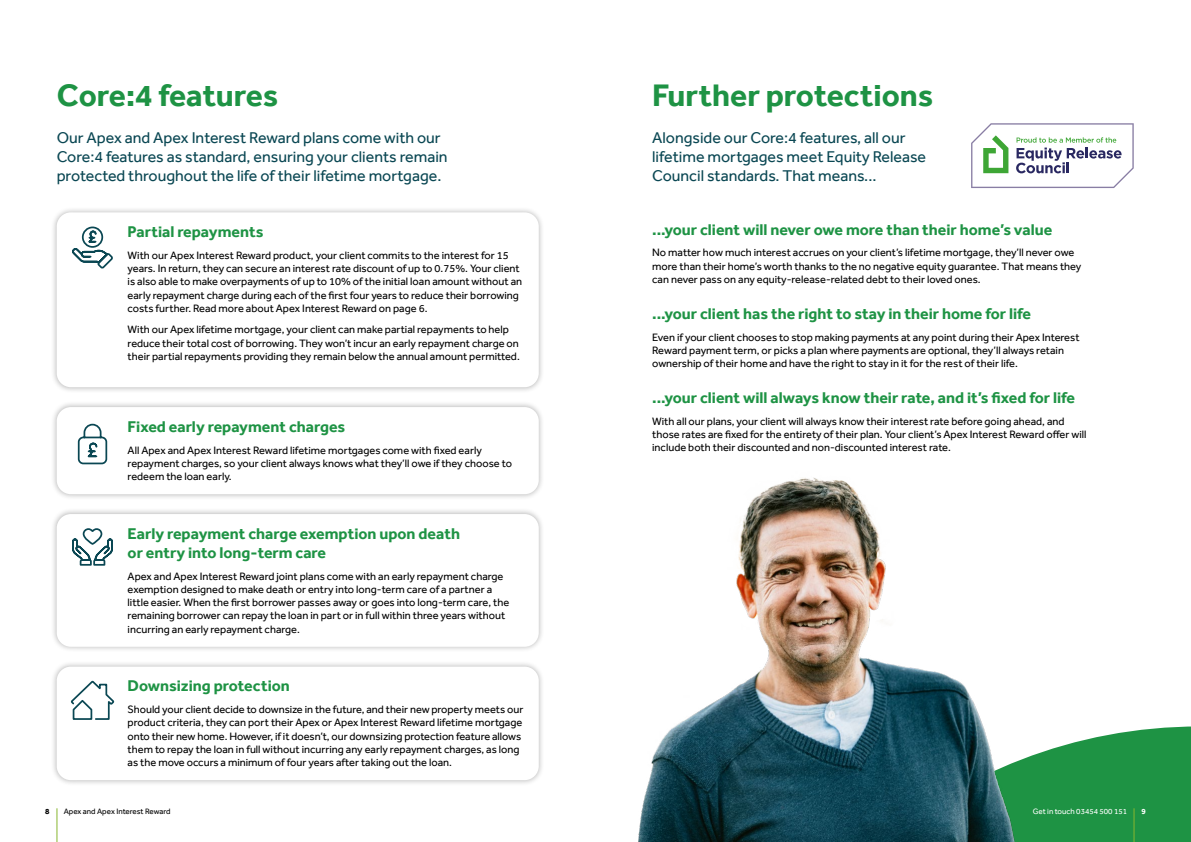
<style>
.page{position:relative;width:1191px;height:842px;background:#fff}
.page>*{position:absolute;margin:0;border:0;box-sizing:border-box;transform-origin:0 0}
.t1{font:700 32px "Effra";color:#1e9344}
.t2{font:700 16px/19.2px "Effra";color:#1e9344}
.t3{font:16px/19.2px "Effra";color:#0a4753}
.t4{font:11px/13.2px "Effra";color:#000}
.t5{font:8px "Effra";color:#000}
.t6{font:8px "Effra";color:#fff}
.t7{font:700 8px "Effra";color:#000}
.t8{font:700 8px "Effra";color:#fff}
</style>
<div class="page">
<hr style="left:57px;top:808px;width:1px;height:34px;background:#87b62f">
<svg style="left:1026px;top:726px;width:165px;height:116px;background:#339d56"></svg>
<hr style="left:1133px;top:808px;width:1px;height:34px;background:#87b62f">
<svg style="left:971px;top:123px;width:163px;height:65px"></svg>
<img style="left:638px;top:477px;width:388px;height:365px">
<div style="left:51px;top:206px;width:494px;height:187px;background:#000;opacity:.3"></div>
<div style="left:57px;top:212px;width:482px;height:175px;background:#fff;border-radius:14px"></div>
<svg style="left:72px;top:226px;width:41px;height:43px"></svg>
<div style="left:51px;top:401px;width:494px;height:99px;background:#000;opacity:.3"></div>
<div style="left:57px;top:407px;width:482px;height:87px;background:#fff;border-radius:14px"></div>
<svg style="left:77px;top:423px;width:31px;height:42px"></svg>
<div style="left:51px;top:660px;width:494px;height:126px;background:#000;opacity:.3"></div>
<div style="left:57px;top:667px;width:482px;height:113px;background:#fff;border-radius:14px"></div>
<svg style="left:70px;top:680px;width:45px;height:40px"></svg>
<div style="left:51px;top:508px;width:494px;height:145px;background:#000;opacity:.3"></div>
<div style="left:57px;top:514px;width:482px;height:133px;background:#fff;border-radius:14px"></div>
<svg style="left:72px;top:528px;width:41px;height:38px"></svg>
<h1 class="t1" style="left:57px;top:77px;width:223px">Core:4 features</h1>
<h2 class="t3" style="left:57px;top:127px;width:392px">Our Apex and Apex Interest Reward plans come with our<br>Core:4 features as standard, ensuring your clients remain protected throughout the life of their lifetime mortgage.</h2>
<h2 class="t2" style="left:128px;top:222px;width:137px">Partial repayments</h2>
<p class="t4" style="left:128px;top:249px;width:396px">With our Apex Interest Reward product, your client commits to the interest for 15 years. In return, they can secure an interest rate discount of up to 0.75%. Your client is also able to make overpayments of up to 10% of the initial loan amount without an early repayment charge during each of the first four years to reduce their borrowing costs further. Read more about Apex Interest Reward on page 6.</p>
<p class="t4" style="left:128px;top:323px;width:394px">With our Apex lifetime mortgage, your client can make partial repayments to help reduce their total cost of borrowing. They won’t incur an early repayment charge on their partial repayments providing they remain below the annual amount permitted.</p>
<h2 class="t2" style="left:128px;top:417px;width:219px">Fixed early repayment charges</h2>
<p class="t4" style="left:128px;top:443px;width:386px">All Apex and Apex Interest Reward lifetime mortgages come with fixed early repayment charges, so your client always knows what they’ll owe if they choose to redeem the loan early.</p>
<h2 class="t2" style="left:128px;top:524px;width:334px">Early repayment charge exemption upon death or entry into long-term care</h2>
<p class="t4" style="left:128px;top:569px;width:383px">Apex and Apex Interest Reward joint plans come with an early repayment charge exemption designed to make death or entry into long-term care of a partner a little easier. When the first borrower passes away or goes into long-term care, the remaining borrower can repay the loan in part or in full within three years without incurring an early repayment charge.</p>
<h2 class="t2" style="left:128px;top:676px;width:164px">Downsizing protection</h2>
<p class="t4" style="left:128px;top:703px;width:397px">Should your client decide to downsize in the future, and their new property meets our product criteria, they can port their Apex or Apex Interest Reward lifetime mortgage onto their new home. However, if it doesn’t, our downsizing protection feature allows them to repay the loan in full without incurring any early repayment charges, as long as the move occurs a minimum of four years after taking out the loan.</p>
<h1 class="t1" style="left:652px;top:77px;width:283px">Further protections</h1>
<h2 class="t3" style="left:652px;top:127px;width:275px">Alongside our Core:4 features, all our lifetime mortgages meet Equity Release<br>Council standards. That means...</h2>
<h2 class="t2" style="left:652px;top:220px;width:401px">...your client will never owe more than their home’s value</h2>
<p class="t4" style="left:652px;top:246px;width:431px">No matter how much interest accrues on your client’s lifetime mortgage, they’ll never owe more than their home’s worth thanks to the no negative equity guarantee. That means they can never pass on any equity-release-related debt to their loved ones.</p>
<h2 class="t2" style="left:652px;top:304px;width:380px">...your client has the right to stay in their home for life</h2>
<p class="t4" style="left:652px;top:330px;width:429px">Even if your client chooses to stop making payments at any point during their Apex Interest<br>Reward payment term, or picks a plan where payments are optional, they’ll always retain ownership of their home and have the right to stay in it for the rest of their life.</p>
<h2 class="t2" style="left:652px;top:388px;width:424px">...your client will always know their rate, and it’s fixed for life</h2>
<p class="t4" style="left:652px;top:415px;width:436px">With all our plans, your client will always know their interest rate before going ahead, and those rates are fixed for the entirety of their plan. Your client’s Apex Interest Reward offer will include both their discounted and non-discounted interest rate.</p>
<p class="t7" style="left:45px;top:806px;width:6px">8</p>
<p class="t5" style="left:64px;top:806px;width:108px">Apex and Apex Interest Reward</p>
<p class="t6" style="left:1032px;top:806px;width:96px">Get in touch 03454 500 151</p>
<p class="t8" style="left:1141px;top:806px;width:6px">9</p>
</div>
